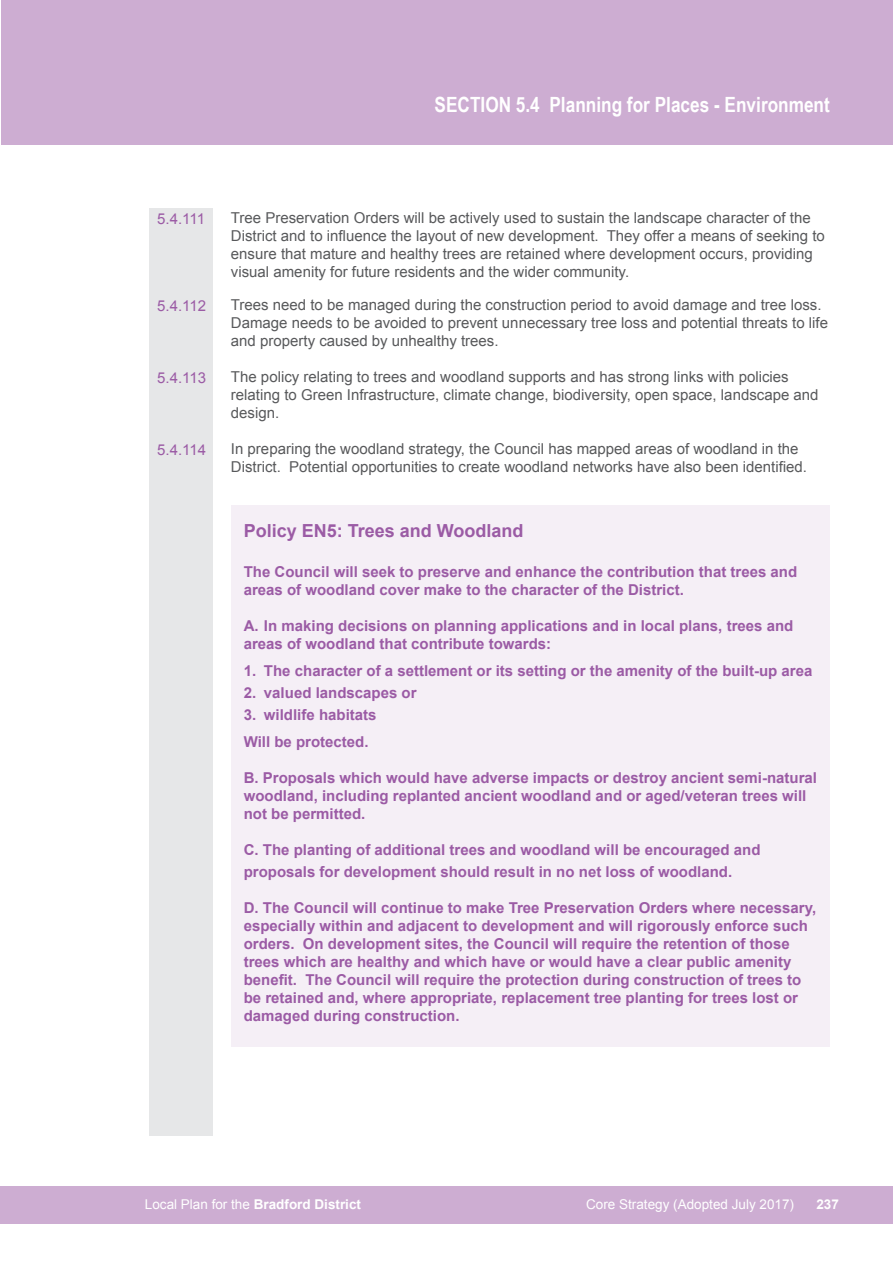
<style>
.page{position:relative;width:893px;height:1263px;background:#fff}
.page>*{position:absolute;margin:0;border:0;box-sizing:border-box;transform-origin:0 0}
.t1{font:700 21px "Arial Narrow";color:#fff}
.t2{font:700 18px "Arial";color:#9b5ba5}
.t3{font:700 15px/18px "Arial";color:#9b5ba5}
.t4{font:15px/18px "Arial";color:#58595b}
.t5{font:15px "Arial";letter-spacing:-.075em;color:#9b5ba5}
.t6{font:700 13.5px "Arial";color:#fff}
.t7{font:13.5px "Arial";color:#fff}
.s1{font-weight:400}
</style>
<div class="page">
<div style="left:0;top:1186px;width:893px;height:38px;background:#cdadd2"></div>
<div style="left:1px;top:0;width:892px;height:145px;background:#cdadd2"></div>
<div style="left:149px;top:208px;width:64px;height:927px;background:#e6e7e8"></div>
<div style="left:231px;top:505px;width:599px;height:541px;background:#f5eff6"></div>
<h1 class="t1" style="left:435px;top:93px;width:397px">SECTION 5.4 Planning for Places - Environment</h1>
<p class="t5" style="left:157px;top:208px;width:49px">5.4.111</p>
<p class="t5" style="left:157px;top:295px;width:50px">5.4.112</p>
<p class="t5" style="left:157px;top:367px;width:50px">5.4.113</p>
<p class="t5" style="left:157px;top:439px;width:50px">5.4.114</p>
<p class="t4" style="left:231px;top:209px;width:595px">Tree Preservation Orders will be actively used to sustain the landscape character of the District and to influence the layout of new development. They offer a means of seeking to ensure that mature and healthy trees are retained where development occurs, providing visual amenity for future residents and the wider community.</p>
<p class="t4" style="left:231px;top:296px;width:598px">Trees need to be managed during the construction period to avoid damage and tree loss.<br>Damage needs to be avoided to prevent unnecessary tree loss and potential threats to life and property caused by unhealthy trees.</p>
<p class="t4" style="left:231px;top:368px;width:589px">The policy relating to trees and woodland supports and has strong links with policies relating to Green Infrastructure, climate change, biodiversity, open space, landscape and design.</p>
<p class="t4" style="left:231px;top:440px;width:578px">In preparing the woodland strategy, the Council has mapped areas of woodland in the<br>District. Potential opportunities to create woodland networks have also been identified.</p>
<p class="t2" style="left:244px;top:519px;width:281px">Policy EN5: Trees and Woodland</p>
<p class="t3" style="left:244px;top:563px;width:555px">The Council will seek to preserve and enhance the contribution that trees and areas of woodland cover make to the character of the District.</p>
<p class="t3" style="left:244px;top:617px;width:551px">A. In making decisions on planning applications and in local plans, trees and areas of woodland that contribute towards:</p>
<p class="t3" style="left:244px;top:662px;width:570px">1. The character of a settlement or its setting or the amenity of the built-up area</p>
<p class="t3" style="left:244px;top:684px;width:174px">2. valued landscapes or</p>
<p class="t3" style="left:244px;top:702px;width:134px;line-height:27px">3. wildlife habitats<br>Will be protected.</p>
<p class="t3" style="left:244px;top:769px;width:575px">B. Proposals which would have adverse impacts or destroy ancient semi-natural woodland, including replanted ancient woodland and or aged/veteran trees will not be permitted.</p>
<p class="t3" style="left:244px;top:839px;width:518px;line-height:21.6px">C. The planting of additional trees and woodland will be encouraged and proposals for development should result in no net loss of woodland.</p>
<p class="t3" style="left:244px;top:899px;width:574px">D. The Council will continue to make Tree Preservation Orders where necessary, especially within and adjacent to development and will rigorously enforce such orders. On development sites, the Council will require the retention of those trees which are healthy and which have or would have a clear public amenity benefit. The Council will require the protection during construction of trees to be retained and, where appropriate, replacement tree planting for trees lost or damaged during construction.</p>
<p class="t6" style="left:145px;top:1195px;width:218px"><span class="s1">Local Plan for the</span> Bradford District</p>
<p class="t7" style="left:586px;top:1195px;width:209px">Core Strategy (Adopted July 2017)</p>
<p class="t6" style="left:816px;top:1195px;width:24px">237</p>
</div>
